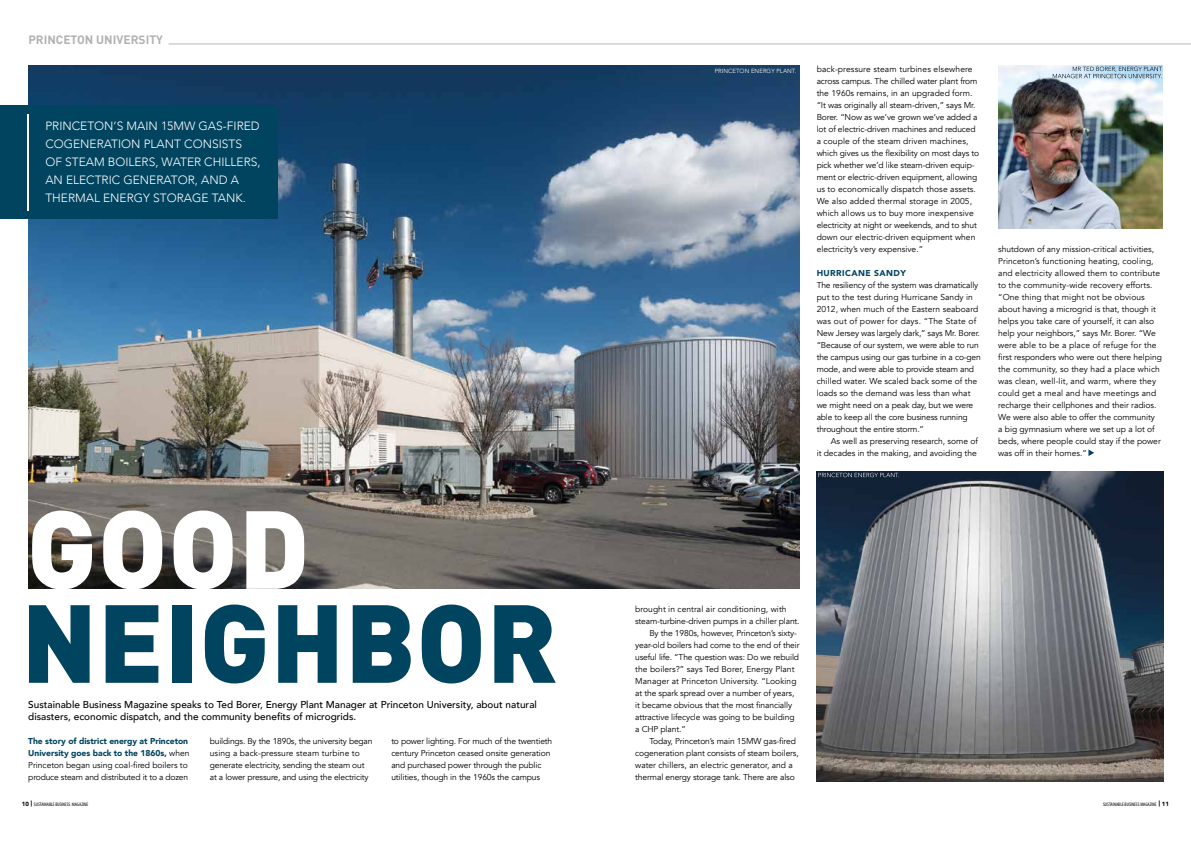
<style>
.page{position:relative;width:1191px;height:842px;background:#fff}
.page>*{position:absolute;margin:0;border:0;box-sizing:border-box;transform-origin:0 0}
.t1{font:900 109px "DIN";letter-spacing:.005em;color:#00445f}
.t2{font:900 109px "DIN";color:#fff}
.t3{font:300 12px/18px "Avenir";color:#fff}
.t4{font:700 12px "DIN";color:#b3b2b2}
.t5{font:500 10px/12px "Avenir";color:#000}
.t6{font:8.5px/12px "Avenir";letter-spacing:-.005em;color:#000}
.t7{font:900 8.5px "Avenir";letter-spacing:.05em;color:#00445f}
.t8{font:300 6px "Avenir";letter-spacing:.01em;color:#fff}
.t9{font:condensed 5px "Myriad Pro";color:#000}
.s1{font-weight:900;color:#00445f}
.s2{font-family:"Avenir";font-weight:900;font-stretch:normal;font-size:6px}
</style>
<div class="page">
<img style="left:28px;top:65px;width:771px;height:523px">
<hr style="left:169px;top:43px;width:1022px;height:1px;background:#b3b7bf">
<div style="left:0;top:105px;width:278px;height:114px;background:#00445f"></div>
<hr style="left:27px;top:114px;width:2px;height:96px;background:#fff">
<img style="left:816px;top:471px;width:347px;height:311px">
<svg style="left:1088px;top:449px;width:6px;height:7px"></svg>
<svg style="left:818px;top:473px;width:81px;height:4px"></svg>
<img style="left:998px;top:65px;width:164px;height:163px">
<svg style="left:1052px;top:67px;width:109px;height:11px"></svg>
<h2 class="t4" style="left:28px;top:32px;width:136px">PRINCETON UNIVERSITY</h2>
<h2 class="t3" style="left:45px;top:117px;width:217px">PRINCETON’S MAIN 15MW GAS-FIRED<br>COGENERATION PLANT CONSISTS<br>OF STEAM BOILERS, WATER CHILLERS,<br>AN ELECTRIC GENERATOR, AND A<br>THERMAL ENERGY STORAGE TANK.</h2>
<h1 class="t2" style="left:27px;top:476px;width:284px">GOOD</h1>
<h1 class="t1" style="left:21px;top:570px;width:538px">NEIGHBOR</h1>
<p class="t5" style="left:28px;top:698px;width:510px">Sustainable Business Magazine speaks to Ted Borer, Energy Plant Manager at Princeton University, about natural disasters, economic dispatch, and the community benefits of microgrids.</p>
<p class="t6" style="left:28px;top:735px;width:163px"><span class="s1">The story of district energy at Princeton University goes back to the 1860s,</span> when Princeton began using coal-fired boilers to produce steam and distributed it to a dozen</p>
<p class="t6" style="left:210px;top:735px;width:164px">buildings. By the 1890s, the university began using a back-pressure steam turbine to generate electricity, sending the steam out at a lower pressure, and using the electricity</p>
<p class="t6" style="left:391px;top:735px;width:162px">to power lighting. For much of the twentieth century Princeton ceased onsite generation and purchased power through the public utilities, though in the 1960s the campus</p>
<p class="t8" style="left:714px;top:67px;width:83px">PRINCETON ENERGY PLANT.</p>
<p class="t6" style="left:816px;top:63px;width:164px">back-pressure steam turbines elsewhere across campus. The chilled water plant from the 1960s remains, in an upgraded form. “It was originally all steam-driven,” says Mr.<br>Borer. “Now as we’ve grown we’ve added a lot of electric-driven machines and reduced a couple of the steam driven machines, which gives us the flexibility on most days to pick whether we’d like steam-driven equip&shy;ment or electric-driven equipment, allowing us to economically dispatch those assets.<br>We also added thermal storage in 2005, which allows us to buy more inexpensive electricity at night or weekends, and to shut down our electric-driven equipment when electricity’s very expensive.”</p>
<p class="t7" style="left:816px;top:266px;width:91px">HURRICANE SANDY</p>
<p class="t6" style="left:816px;top:279px;width:166px">The resiliency of the system was dramatically put to the test during Hurricane Sandy in 2012, when much of the Eastern seaboard was out of power for days. “The State of New Jersey was largely dark,” says Mr. Borer. “Because of our system, we were able to run the campus using our gas turbine in a co-gen mode, and were able to provide steam and chilled water. We scaled back some of the loads so the demand was less than what we might need on a peak day, but we were able to keep all the core business running throughout the entire storm.”</p>
<p class="t6" style="left:816px;top:435px;width:163px;text-align:right">As well as preserving research, some of<br>it decades in the making, and avoiding the</p>
<p class="t6" style="left:998px;top:243px;width:165px">shutdown of any mission-critical activities, Princeton’s functioning heating, cooling, and electricity allowed them to contribute to the community-wide recovery efforts. “One thing that might not be obvious about having a microgrid is that, though it helps you take care of yourself, it can also help your neighbors,” says Mr. Borer. “We were able to be a place of refuge for the first responders who were out there helping the community, so they had a place which was clean, well-lit, and warm, where they could get a meal and have meetings and recharge their cellphones and their radios.<br>We were also able to offer the community<br>a big gymnasium where we set up a lot of beds, where people could stay if the power was off in their homes.”</p>
<p class="t6" style="left:635px;top:603px;width:153px">brought in central air conditioning, with</p>
<p class="t6" style="left:635px;top:615px;width:166px">steam-turbine-driven pumps in a chiller plant.</p>
<p class="t6" style="left:649px;top:627px;width:149px">By the 1980s, however, Princeton’s sixty-</p>
<p class="t6" style="left:635px;top:639px;width:166px">year-old boilers had come to the end of their</p>
<p class="t6" style="left:635px;top:651px;width:165px">useful life. “The question was: Do we rebuild</p>
<p class="t6" style="left:635px;top:663px;width:161px">the boilers?” says Ted Borer, Energy Plant</p>
<p class="t6" style="left:635px;top:675px;width:163px">Manager at Princeton University. “Looking</p>
<p class="t6" style="left:635px;top:687px;width:161px">at the spark spread over a number of years,</p>
<p class="t6" style="left:635px;top:699px;width:158px">it became obvious that the most financially</p>
<p class="t6" style="left:635px;top:711px;width:161px">attractive lifecycle was going to be building</p>
<p class="t6" style="left:635px;top:723px;width:52px">a CHP plant.”</p>
<p class="t6" style="left:649px;top:735px;width:148px">Today, Princeton’s main 15MW gas-fired</p>
<p class="t6" style="left:635px;top:747px;width:165px">cogeneration plant consists of steam boilers,</p>
<p class="t6" style="left:635px;top:759px;width:159px">water chillers, an electric generator, and a</p>
<p class="t6" style="left:635px;top:771px;width:161px">thermal energy storage tank. There are also</p>
<p class="t9" style="left:22px;top:801px;width:68px"><span class="s2">10 |</span> SUSTAINABLE BUSINESS MAGAZINE</p>
<p class="t9" style="left:1103px;top:801px;width:67px">SUSTAINABLE BUSINESS MAGAZINE <span class="s2">| 11</span></p>
</div>
